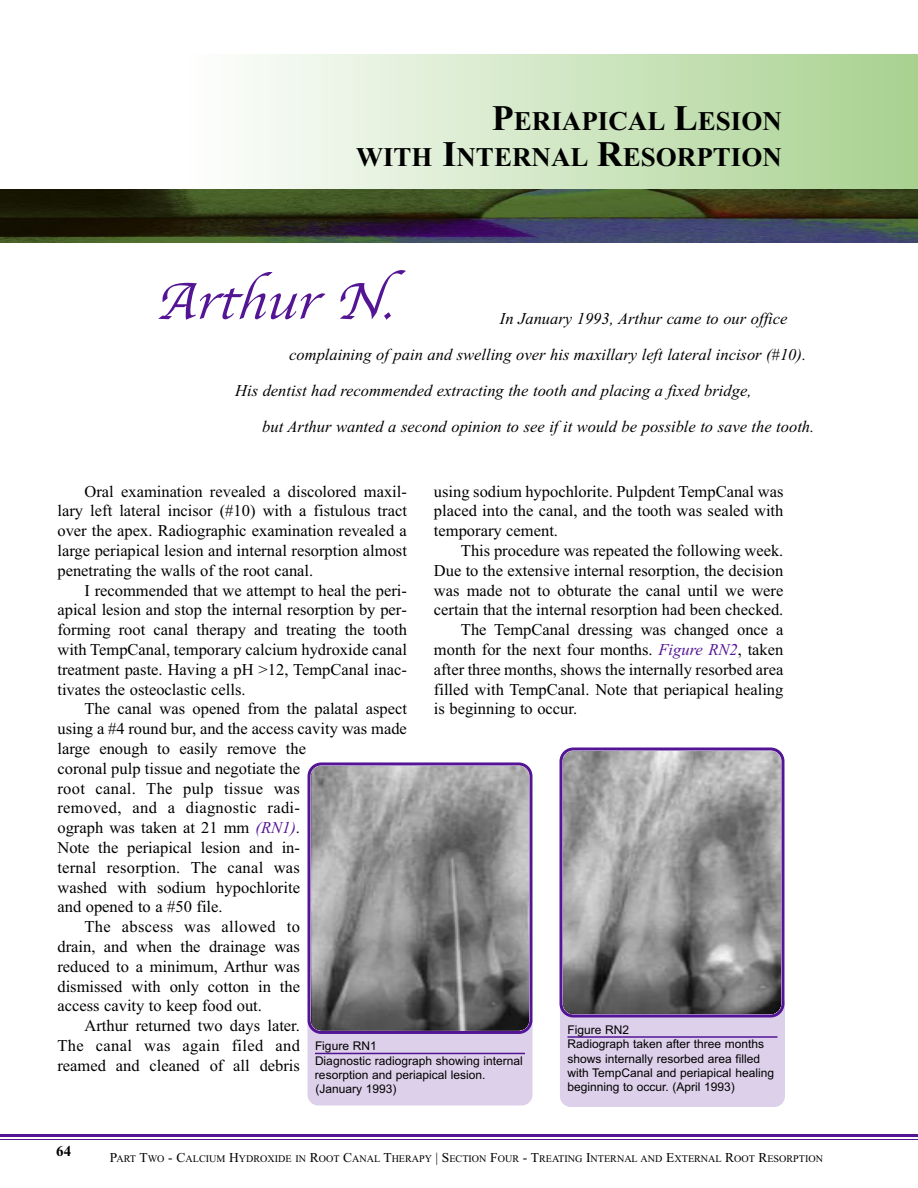
<style>
.page{position:relative;width:918px;height:1188px;background:#fff}
.page>*{position:absolute;margin:0;border:0;box-sizing:border-box;transform-origin:0 0}
.t1{font:italic 54px "Apple Chancery";color:#541595}
.t2{font:700 27px/36px "Times New Roman";color:#000;text-align:right}
.t3{font:16.5px/19.8px "Times New Roman";color:#000;text-align:justify}
.t4{font:italic 16.5px "Times New Roman";color:#000}
.t5{font:16.5px "Times New Roman";letter-spacing:.02em;color:#000}
.t6{font:700 15px "Times New Roman";color:#000}
.t7{font:12px/14.4px "Arial";color:#000}
.t8{font:10.2px "Times New Roman";color:#000}
.s1{font-size:36px}
.s2{font-style:italic;color:#541595}
.s3{font-size:13.5px}
</style>
<div class="page">
<div style="left:180px;top:54px;width:738px;height:139px;background:linear-gradient(to right,#fff,#a8d190)"></div>
<hr style="left:0;top:1134px;width:918px;height:3px;background:#541595">
<hr style="left:0;top:1139px;width:918px;height:1px;background:#541595">
<div style="left:560px;top:992px;width:225px;height:115px;background:#ddd0ea;border-radius:11px"></div>
<hr style="left:567px;top:1036px;width:210px;height:2px;background:#541595">
<img style="left:0;top:189px;width:918px;height:54px">
<div style="left:308px;top:1012px;width:224px;height:94px;background:#ddd0ea;border-radius:11px"></div>
<hr style="left:315px;top:1053px;width:210px;height:1px;background:#541595">
<svg style="left:308px;top:762px;width:224px;height:272px;background:#868489"></svg>
<svg style="left:560px;top:747px;width:224px;height:270px;background:#928f94"></svg>
<h2 class="t2" style="left:356px;top:103px;width:427px"><span class="s1">P</span>ERIAPICAL <span class="s1">L</span>ESION<br>WITH <span class="s1">I</span>NTERNAL <span class="s1">R</span>ESORPTION</h2>
<h1 class="t1" style="left:155px;top:268px;width:258px">Arthur N.</h1>
<p class="t4" style="left:500px;top:309px;width:289px">In January 1993, Arthur came to our office</p>
<p class="t4" style="left:289px;top:345px;width:518px">complaining of pain and swelling over his maxillary left lateral incisor (#10).</p>
<p class="t4" style="left:235px;top:381px;width:518px">His dentist had recommended extracting the tooth and placing a fixed bridge,</p>
<p class="t4" style="left:262px;top:417px;width:554px">but Arthur wanted a second opinion to see if it would be possible to save the tooth.</p>
<p class="t3" style="left:57px;top:481px;width:351px;text-indent:27px">Oral examination revealed a discolored maxil&shy;lary left lateral incisor (#10) with a fistulous tract over the apex. Radiographic examination revealed a large periapical lesion and internal resorption almost penetrating the walls of the root canal.</p>
<p class="t3" style="left:57px;top:580px;width:351px;text-indent:27px">I recommended that we attempt to heal the peri&shy;apical lesion and stop the internal resorption by per&shy;forming root canal therapy and treating the tooth with TempCanal, temporary calcium hydroxide canal treatment paste. Having a pH &gt;12, TempCanal inac&shy;tivates the osteoclastic cells.</p>
<p class="t3" style="left:84px;top:699px;width:324px">The canal was opened from the palatal aspect</p>
<p class="t3" style="left:57px;top:719px;width:351px">using a #4 round bur, and the access cavity was made</p>
<p class="t3" style="left:57px;top:738px;width:250px">large enough to easily remove the</p>
<p class="t3" style="left:57px;top:758px;width:244px">coronal pulp tissue and negotiate the</p>
<p class="t5" style="left:57px;top:778px;width:244px">root canal. The pulp tissue was</p>
<p class="t5" style="left:57px;top:798px;width:244px">removed, and a diagnostic radi-</p>
<p class="t3" style="left:57px;top:818px;width:244px">ograph was taken at 21 mm <span class="s2">(RN1)</span>.</p>
<p class="t3" style="left:57px;top:837px;width:244px">Note the periapical lesion and in-</p>
<p class="t3" style="left:57px;top:857px;width:244px">ternal resorption. The canal was</p>
<p class="t3" style="left:57px;top:877px;width:244px">washed with sodium hypochlorite</p>
<p class="t3" style="left:57px;top:897px;width:167px">and opened to a #50 file.</p>
<p class="t5" style="left:84px;top:917px;width:217px">The abscess was allowed to</p>
<p class="t3" style="left:57px;top:936px;width:244px">drain, and when the drainage was</p>
<p class="t3" style="left:57px;top:956px;width:244px">reduced to a minimum, Arthur was</p>
<p class="t3" style="left:57px;top:976px;width:244px">dismissed with only cotton in the</p>
<p class="t3" style="left:57px;top:996px;width:206px">access cavity to keep food out.</p>
<p class="t3" style="left:84px;top:1016px;width:217px">Arthur returned two days later.</p>
<p class="t5" style="left:57px;top:1036px;width:244px">The canal was again filed and</p>
<p class="t3" style="left:57px;top:1055px;width:244px">reamed and cleaned of all debris</p>
<p class="t3" style="left:434px;top:481px;width:351px">using sodium hypochlorite. Pulpdent TempCanal was placed into the canal, and the tooth was sealed with temporary cement.</p>
<p class="t3" style="left:461px;top:540px;width:324px">This procedure was repeated the following week.</p>
<p class="t3" style="left:434px;top:560px;width:351px">Due to the extensive internal resorption, the decision</p>
<p class="t3" style="left:434px;top:580px;width:351px">was made not to obturate the canal until we were</p>
<p class="t3" style="left:434px;top:600px;width:351px">certain that the internal resorption had been checked.</p>
<p class="t3" style="left:461px;top:620px;width:324px">The TempCanal dressing was changed once a</p>
<p class="t3" style="left:434px;top:639px;width:351px">month for the next four months. <span class="s2">Figure RN2</span>, taken</p>
<p class="t3" style="left:434px;top:659px;width:351px">after three months, shows the internally resorbed area</p>
<p class="t3" style="left:434px;top:679px;width:351px">filled with TempCanal. Note that periapical healing</p>
<p class="t3" style="left:434px;top:699px;width:145px">is beginning to occur.</p>
<p class="t7" style="left:567px;top:1022px;width:208px">Figure RN2<br>Radiograph taken after three months shows internally resorbed area filled with TempCanal and periapical healing beginning to occur. (April 1993)</p>
<p class="t7" style="left:315px;top:1039px;width:209px">Figure RN1<br>Diagnostic radiograph showing internal resorption and periapical lesion. (January 1993)</p>
<p class="t6" style="left:56px;top:1142px;width:16px">64</p>
<p class="t8" style="left:110px;top:1152px;width:715px"><span class="s3">P</span>ART <span class="s3">T</span>WO <span class="s3">- C</span>ALCIUM <span class="s3">H</span>YDROXIDE IN <span class="s3">R</span>OOT <span class="s3">C</span>ANAL <span class="s3">T</span>HERAPY <span class="s3">| S</span>ECTION <span class="s3">F</span>OUR <span class="s3">- T</span>REATING <span class="s3">I</span>NTERNAL AND <span class="s3">E</span>XTERNAL <span class="s3">R</span>OOT <span class="s3">R</span>ESORPTION</p>
</div>
